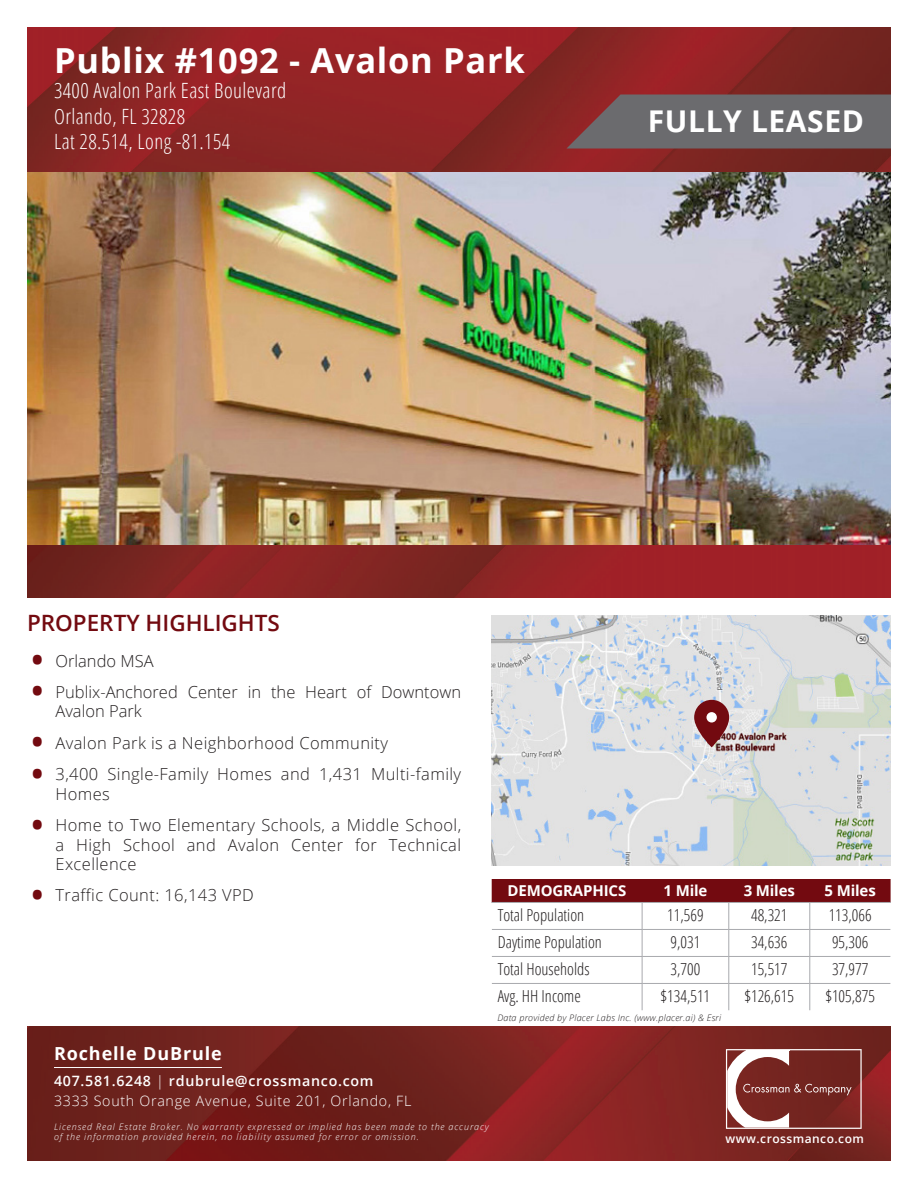
<style>
.page{position:relative;width:918px;height:1188px;background:#fff}
.page>*{position:absolute;margin:0;border:0;box-sizing:border-box;transform-origin:0 0}
.t1{font:700 34.5px "Open Sans";letter-spacing:.02em;color:#fff}
.t2{font:700 30px "Open Sans";letter-spacing:.02em;color:#fff}
.Highlights_Header{font:600 22.5px "Open Sans";color:#730a10}
.t3{font:300 condensed 21px/25.5px "Open Sans";letter-spacing:.02em;color:#fff}
.t4{font:700 18px "Open Sans";letter-spacing:.05em;color:#fff}
.t5{font:300 16.5px/19.5px "Open Sans";letter-spacing:.025em;color:#231f20}
.Demo_Numbers{font:300 condensed 16.5px "Open Sans";color:#231f20}
.t6{font:300 16.5px/19.5px "Open Sans";color:#231f20}
.Demo_Items{font:300 condensed 16.5px "Open Sans";color:#231f20}
.Demo_Chart_Header{font:700 15px "Open Sans";letter-spacing:-.01em;color:#fff}
.t7{font:300 14.25px/19.5px "Open Sans";letter-spacing:.05em;color:#fff}
.t8{font:600 12px "Open Sans";letter-spacing:.04em;color:#fff}
.t9{font:italic 300 9px/10.5px "Open Sans";letter-spacing:.1em;color:#fff}
.t10{font:italic 300 9px "Open Sans";letter-spacing:.025em;color:#231f20}
.s1{font-weight:700;font-size:31.5px;color:#730a10}
.s2{font-weight:600}
</style>
<div class="page">
<img style="left:27px;top:27px;width:864px;height:1134px">
<hr style="left:54px;top:1067px;width:168px;height:1px;background:#fff">
<svg style="left:726px;top:1049px;width:136px;height:80px"></svg>
<div style="left:0;top:598px;width:918px;height:428px;background:#fff"></div>
<svg style="left:567px;top:94px;width:324px;height:54px;background:#6e6467"></svg>
<svg style="left:492px;top:879px;width:399px;height:131px"></svg>
<hr style="left:642px;top:929px;width:87px;height:1px;background:#a8a9ad">
<img style="left:27px;top:173px;width:864px;height:371px">
<img style="left:491px;top:616px;width:400px;height:249px">
<svg style="left:694px;top:700px;width:35px;height:47px;background:#91494e"></svg>
<div style="left:706px;top:712px;width:11px;height:11px;background:#fff;border-radius:50%"></div>
<h1 class="t1" style="left:54px;top:36px;width:472px">Publix #1092 - Avalon Park</h1>
<p class="t3" style="left:54px;top:77px;width:234px">3400 Avalon Park East Boulevard<br>Orlando, FL 32828<br>Lat 28.514, Long -81.154</p>
<h2 class="t2" style="left:648px;top:100px;width:218px">FULLY LEASED</h2>
<p class="Highlights_Header" style="left:27px;top:607px;width:254px">PROPERTY HIGHLIGHTS</p>
<p class="t6" style="left:32px;top:650px;width:124px"><span class="s1">•</span> Orlando MSA</p>
<p class="t6" style="left:56px;top:682px;width:407px;text-indent:-24px"><span class="s1">•</span> Publix-Anchored Center in the Heart of Downtown<br>Avalon Park</p>
<p class="t5" style="left:32px;top:733px;width:358px"><span class="s1">•</span> Avalon Park is a Neighborhood Community</p>
<p class="t5" style="left:56px;top:764px;width:407px;text-indent:-24px"><span class="s1">•</span> 3,400 Single-Family Homes and 1,431 Multi-family<br>Homes</p>
<p class="t5" style="left:56px;top:815px;width:407px;text-align:justify;text-indent:-24px"><span class="s1">•</span> Home to Two Elementary Schools, a Middle School, a High School and Avalon Center for Technical Excellence</p>
<p class="t5" style="left:32px;top:885px;width:224px"><span class="s1">•</span> Traffic Count: 16,143 VPD</p>
<p class="Demo_Chart_Header" style="left:508px;top:880px;width:120px">DEMOGRAPHICS</p>
<p class="Demo_Chart_Header" style="left:664px;top:880px;width:45px">1 Mile</p>
<p class="Demo_Chart_Header" style="left:744px;top:880px;width:53px">3 Miles</p>
<p class="Demo_Chart_Header" style="left:825px;top:880px;width:53px">5 Miles</p>
<p class="Demo_Items" style="left:498px;top:904px;width:88px">Total Population</p>
<p class="Demo_Numbers" style="left:667px;top:904px;width:38px">11,569</p>
<p class="Demo_Numbers" style="left:751px;top:904px;width:38px">48,321</p>
<p class="Demo_Numbers" style="left:829px;top:904px;width:44px">113,066</p>
<p class="Demo_Items" style="left:498px;top:931px;width:106px">Daytime Population</p>
<p class="Demo_Numbers" style="left:671px;top:931px;width:31px">9,031</p>
<p class="Demo_Numbers" style="left:751px;top:931px;width:38px">34,636</p>
<p class="Demo_Numbers" style="left:832px;top:931px;width:38px">95,306</p>
<p class="Demo_Items" style="left:498px;top:958px;width:93px">Total Households</p>
<p class="Demo_Numbers" style="left:671px;top:958px;width:31px">3,700</p>
<p class="Demo_Numbers" style="left:751px;top:958px;width:38px">15,517</p>
<p class="Demo_Numbers" style="left:832px;top:958px;width:38px">37,977</p>
<p class="Demo_Items" style="left:498px;top:985px;width:85px">Avg. HH Income</p>
<p class="Demo_Numbers" style="left:661px;top:985px;width:51px">$134,511</p>
<p class="Demo_Numbers" style="left:744px;top:985px;width:51px">$126,615</p>
<p class="Demo_Numbers" style="left:825px;top:985px;width:51px">$105,875</p>
<p class="t10" style="left:497px;top:1011px;width:225px">Data provided by Placer Labs Inc. (www.placer.ai) &amp; Esri</p>
<p class="t4" style="left:54px;top:1041px;width:169px">Rochelle DuBrule</p>
<p class="t7" style="left:54px;top:1071px;width:359px"><span class="s2">407.581.6248</span> | <span class="s2">rdubrule@crossmanco.com<br></span>3333 South Orange Avenue, Suite 201, Orlando, FL</p>
<p class="t9" style="left:54px;top:1121px;width:436px">Licensed Real Estate Broker. No warranty expressed or implied has been made to the accuracy of the information provided herein, no liability assumed for error or omission.</p>
<p class="t8" style="left:726px;top:1130px;width:140px">www.crossmanco.com</p>
</div>
